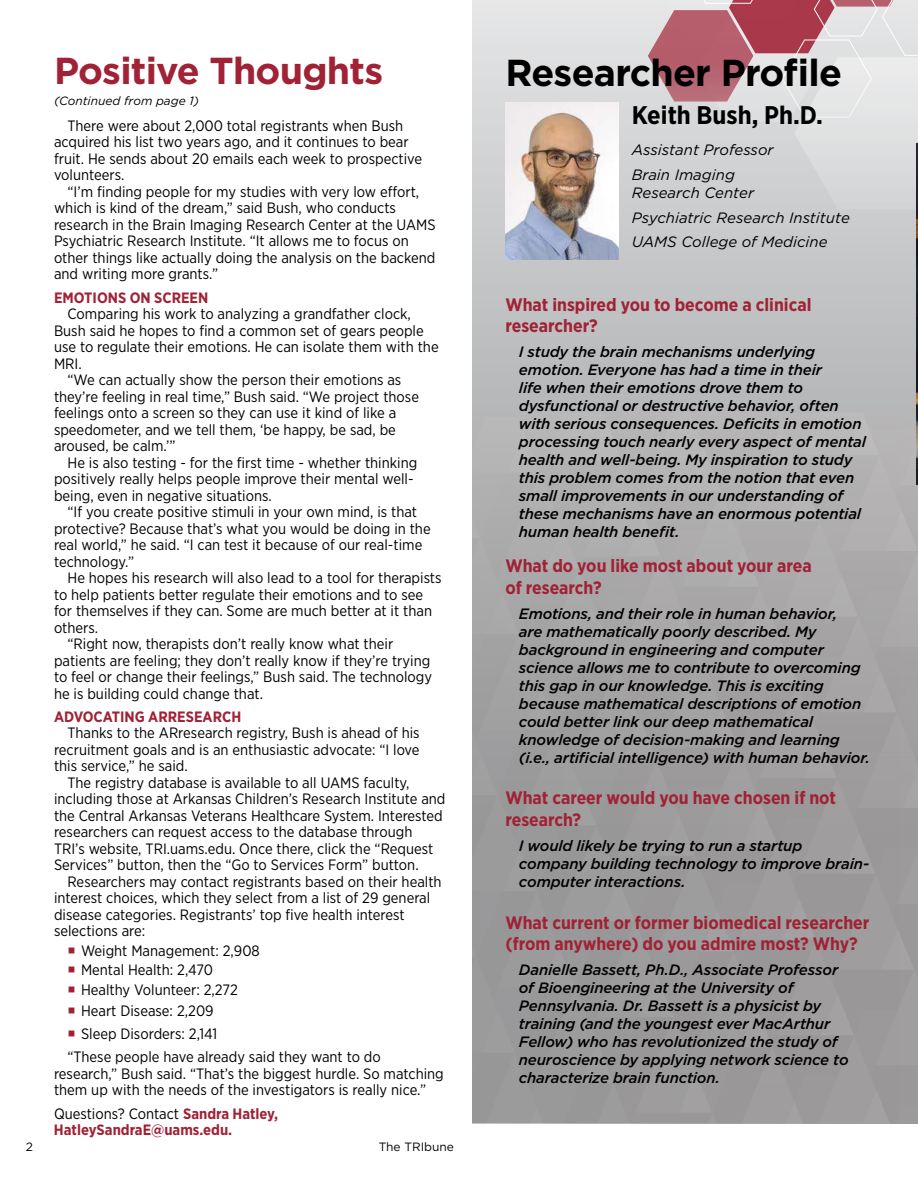
<style>
.page{position:relative;width:918px;height:1188px;background:#fff}
.page>*{position:absolute;margin:0;border:0;box-sizing:border-box;transform-origin:0 0}
.t1{font:700 37.5px "Gotham";letter-spacing:-.02em;color:#000}
.t2{font:700 37.5px "Gotham";letter-spacing:-.02em;color:#a12135}
.t3{font:700 25.5px "Gotham Narrow";color:#000}
.t4{font:700 18px/21.6px "Gotham Narrow";color:#a12135}
.t5{font:15px/16.5px "Gotham Narrow";color:#000}
.t6{font:italic 500 15px/18px "Gotham";letter-spacing:-.015em;color:#000}
.t7{font:italic 15px/24.8px "Gotham";color:#000}
.t8{font:700 15px/16.5px "Gotham Narrow";color:#a12135}
.t9{font:italic 12px "Gotham";color:#000}
.t10{font:12px "Gotham";color:#000}
.s1{font-weight:400;color:#000}
</style>
<div class="page">
<svg style="left:473px;top:0;width:444px;height:412px;fill:#c2c3c5"></svg>
<svg style="left:473px;top:412px;width:445px;height:712px"></svg>
<svg style="left:644px;top:0;width:274px;height:209px"></svg>
<img style="left:505px;top:103px;width:113px;height:156px">
<img style="left:917px;top:143px;width:1px;height:341px">
<h1 class="t2" style="left:54px;top:54px;width:331px">Positive Thoughts</h1>
<p class="t9" style="left:54px;top:95px;width:146px">(Continued from page 1)</p>
<p class="t5" style="left:54px;top:118px;width:370px;text-indent:14px">There were about 2,000 total registrants when Bush acquired his list two years ago, and it continues to bear fruit. He sends about 20 emails each week to prospective volunteers.</p>
<p class="t5" style="left:54px;top:184px;width:383px;text-indent:14px">“I’m finding people for my studies with very low effort, which is kind of the dream,” said Bush, who conducts research in the Brain Imaging Research Center at the UAMS Psychiatric Research Institute. “It allows me to focus on other things like actually doing the analysis on the backend and writing more grants.”</p>
<p class="t8" style="left:54px;top:290px;width:156px">EMOTIONS ON SCREEN</p>
<p class="t5" style="left:68px;top:306px;width:345px">Comparing his work to analyzing a grandfather clock,</p>
<p class="t5" style="left:54px;top:323px;width:371px">Bush said he hopes to find a common set of gears people</p>
<p class="t5" style="left:54px;top:339px;width:386px">use to regulate their emotions. He can isolate them with the</p>
<p class="t5" style="left:54px;top:356px;width:29px">MRI.</p>
<p class="t5" style="left:68px;top:372px;width:335px">“We can actually show the person their emotions as</p>
<p class="t5" style="left:54px;top:389px;width:367px">they’re feeling in real time,” Bush said. “We project those</p>
<p class="t5" style="left:54px;top:405px;width:344px">feelings onto a screen so they can use it kind of like a</p>
<p class="t5" style="left:54px;top:422px;width:343px">speedometer, and we tell them, ‘be happy, be sad, be</p>
<p class="t5" style="left:54px;top:438px;width:123px">aroused, be calm.’”</p>
<p class="t5" style="left:68px;top:455px;width:351px">He is also testing - for the first time - whether thinking</p>
<p class="t5" style="left:54px;top:471px;width:361px">positively really helps people improve their mental well-</p>
<p class="t5" style="left:54px;top:488px;width:219px">being, even in negative situations.</p>
<p class="t5" style="left:68px;top:504px;width:351px">“If you create positive stimuli in your own mind, is that</p>
<p class="t5" style="left:54px;top:521px;width:378px">protective? Because that’s what you would be doing in the</p>
<p class="t5" style="left:54px;top:537px;width:370px">real world,” he said. “I can test it because of our real-time</p>
<p class="t5" style="left:54px;top:554px;width:82px">technology.”</p>
<p class="t5" style="left:68px;top:570px;width:376px">He hopes his research will also lead to a tool for therapists</p>
<p class="t5" style="left:54px;top:587px;width:371px">to help patients better regulate their emotions and to see</p>
<p class="t5" style="left:54px;top:603px;width:380px">for themselves if they can. Some are much better at it than</p>
<p class="t5" style="left:54px;top:620px;width:46px">others.</p>
<p class="t5" style="left:68px;top:636px;width:327px">“Right now, therapists don’t really know what their</p>
<p class="t5" style="left:54px;top:653px;width:378px">patients are feeling; they don’t really know if they’re trying</p>
<p class="t5" style="left:54px;top:669px;width:380px">to feel or change their feelings,” Bush said. The technology</p>
<p class="t5" style="left:54px;top:686px;width:211px">he is building could change that.</p>
<p class="t8" style="left:54px;top:709px;width:189px">ADVOCATING ARRESEARCH</p>
<p class="t5" style="left:54px;top:726px;width:367px;text-align:justify;text-indent:14px">Thanks to the ARresearch registry, Bush is ahead of his recruitment goals and is an enthusiastic advocate: “I love this service,” he said.</p>
<p class="t5" style="left:54px;top:775px;width:393px;text-indent:14px">The registry database is available to all UAMS faculty, including those at Arkansas Children’s Research Institute and the Central Arkansas Veterans Healthcare System. Interested researchers can request access to the database through TRI’s website, TRI.uams.edu. Once there, click the “Request Services” button, then the “Go to Services Form” button.</p>
<p class="t5" style="left:54px;top:874px;width:389px;text-indent:14px">Researchers may contact registrants based on their health interest choices, which they select from a list of 29 general disease categories. Registrants’ top five health interest selections are:</p>
<p class="t5" style="left:81px;top:942px;width:180px;line-height:19.5px">Weight Management: 2,908<br>Mental Health: 2,470<br>Healthy Volunteer: 2,272</p>
<p class="t5" style="left:81px;top:1003px;width:134px">Heart Disease: 2,209</p>
<p class="t5" style="left:81px;top:1026px;width:138px">Sleep Disorders: 2,141</p>
<p class="t5" style="left:68px;top:1050px;width:315px">“These people have already said they want to do</p>
<p class="t5" style="left:54px;top:1066px;width:391px">research,” Bush said. “That’s the biggest hurdle. So matching them up with the needs of the investigators is really nice.”</p>
<p class="t8" style="left:54px;top:1106px;width:226px"><span class="s1">Questions? Contact</span> Sandra Hatley,<br>HatleySandraE@uams.edu.</p>
<p class="t10" style="left:26px;top:1141px;width:9px">2</p>
<p class="t10" style="left:379px;top:1141px;width:77px">The TRIbune</p>
<h1 class="t1" style="left:505px;top:56px;width:338px">Researcher Profile</h1>
<h2 class="t3" style="left:632px;top:103px;width:193px">Keith Bush, Ph.D.</h2>
<p class="t7" style="left:632px;top:138px;width:143px">Assistant Professor<br>Brain Imaging</p>
<p class="t7" style="left:632px;top:181px;width:220px">Research Center<br>Psychiatric Research Institute<br>UAMS College of Medicine</p>
<p class="t4" style="left:505px;top:295px;width:308px">What inspired you to become a clinical researcher?</p>
<p class="t6" style="left:519px;top:344px;width:349px">I study the brain mechanisms underlying emotion. Everyone has had a time in their<br>life when their emotions drove them to dysfunctional or destructive behavior, often with serious consequences. Deficits in emotion processing touch nearly every aspect of mental health and well-being. My inspiration to study this problem comes from the notion that even small improvements in our understanding of these mechanisms have an enormous potential human health benefit.</p>
<p class="t4" style="left:505px;top:556px;width:308px">What do you like most about your area of research?</p>
<p class="t6" style="left:519px;top:605px;width:352px">Emotions, and their role in human behavior,<br>are mathematically poorly described. My background in engineering and computer science allows me to contribute to overcoming this gap in our knowledge. This is exciting because mathematical descriptions of emotion could better link our deep mathematical knowledge of decision-making and learning (i.e., artificial intelligence) with human behavior.</p>
<p class="t4" style="left:505px;top:788px;width:332px">What career would you have chosen if not research?</p>
<p class="t6" style="left:519px;top:837px;width:352px">I would likely be trying to run a startup company building technology to improve brain&shy;computer interactions.</p>
<p class="t4" style="left:505px;top:912px;width:366px">What current or former biomedical researcher (from anywhere) do you admire most? Why?</p>
<p class="t6" style="left:519px;top:962px;width:331px">Danielle Bassett, Ph.D., Associate Professor of Bioengineering at the University of Pennsylvania. Dr. Bassett is a physicist by training (and the youngest ever MacArthur Fellow) who has revolutionized the study of neuroscience by applying network science to characterize brain function.</p>
</div>
